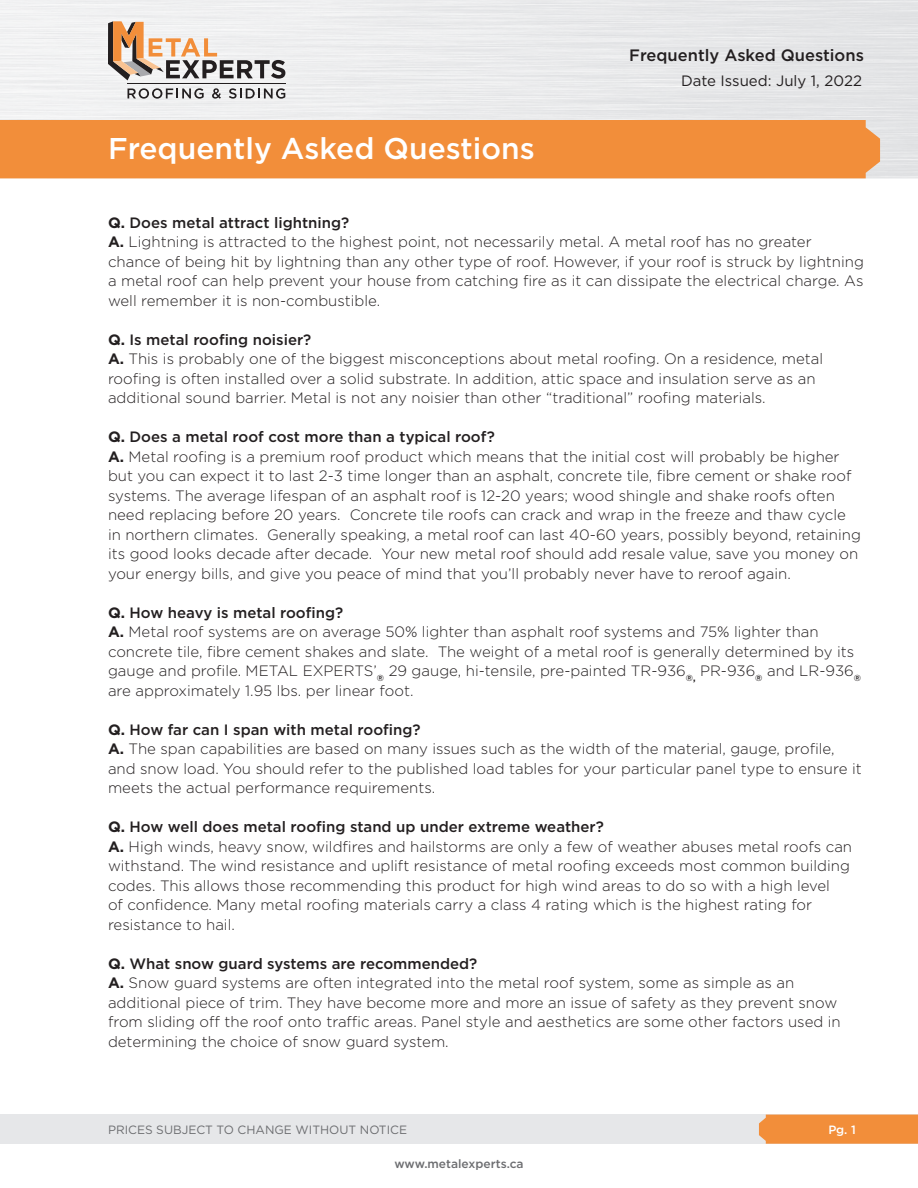
<style>
.page{position:relative;width:918px;height:1188px;background:#fff}
.page>*{position:absolute;margin:0;border:0;box-sizing:border-box;transform-origin:0 0}
.t1{font:500 30px "Gotham";color:#fff}
.t2{font:500 16.5px "Gotham";color:#231f20}
.t3{font:300 15px/19.5px "Gotham";color:#231f20}
.t4{font:500 15px "Gotham";color:#231f20}
.t5{font:15px "Gotham";color:#231f20}
.t6{font:12px "Gotham";color:#6c6d70}
.t7{font:500 12px "Gotham";color:#6c6d70}
.t8{font:500 12px "Gotham";color:#fff}
.s1{font-weight:700}
</style>
<div class="page">
<div style="left:0;top:120px;width:880px;height:58px;background:#f28e3a"></div>
<div style="left:0;top:1115px;width:918px;height:29px;background:#e6e7e9"></div>
<div style="left:759px;top:1115px;width:159px;height:29px;background:#f28e3a"></div>
<div style="left:96px;top:9px;width:201px;height:101px;background:#f0f0f1"></div>
<svg style="left:108px;top:21px;width:177px;height:59px"></svg>
<svg style="left:128px;top:88px;width:76px;height:11px"></svg>
<svg style="left:212px;top:88px;width:9px;height:11px"></svg>
<svg style="left:229px;top:88px;width:56px;height:11px"></svg>
<hr style="left:127px;top:84px;width:159px;height:1px;background:#231f20">
<p class="t1" style="left:108px;top:129px;width:428px">Frequently Asked Questions</p>
<p class="t2" style="left:629px;top:45px;width:236px">Frequently Asked Questions</p>
<p class="t5" style="left:681px;top:71px;width:183px">Date Issued: July 1, 2022</p>
<p class="t4" style="left:108px;top:213px;width:243px"><span class="s1">Q.</span> Does metal attract lightning?</p>
<p class="t3" style="left:108px;top:232px;width:757px"><span class="s1">A.</span> Lightning is attracted to the highest point, not necessarily metal. A metal roof has no greater chance of being hit by lightning than any other type of roof. However, if your roof is struck by lightning a metal roof can help prevent your house from catching fire as it can dissipate the electrical charge. As well remember it is non-combustible.</p>
<p class="t4" style="left:108px;top:330px;width:205px"><span class="s1">Q.</span> Is metal roofing noisier?</p>
<p class="t3" style="left:108px;top:349px;width:717px"><span class="s1">A.</span> This is probably one of the biggest misconceptions about metal roofing. On a residence, metal roofing is often installed over a solid substrate. In addition, attic space and insulation serve as an additional sound barrier. Metal is not any noisier than other “traditional” roofing materials.</p>
<p class="t4" style="left:108px;top:427px;width:389px"><span class="s1">Q.</span> Does a metal roof cost more than a typical roof?</p>
<p class="t3" style="left:108px;top:447px;width:754px"><span class="s1">A.</span> Metal roofing is a premium roof product which means that the initial cost will probably be higher but you can expect it to last 2-3 time longer than an asphalt, concrete tile, fibre cement or shake roof systems. The average lifespan of an asphalt roof is 12-20 years; wood shingle and shake roofs often need replacing before 20 years. Concrete tile roofs can crack and wrap in the freeze and thaw cycle in northern climates. Generally speaking, a metal roof can last 40-60 years, possibly beyond, retaining its good looks decade after decade. Your new metal roof should add resale value, save you money on your energy bills, and give you peace of mind that you’ll probably never have to reroof again.</p>
<p class="t4" style="left:108px;top:603px;width:237px"><span class="s1">Q.</span> How heavy is metal roofing?</p>
<p class="t3" style="left:108px;top:622px;width:755px"><span class="s1">A.</span> Metal roof systems are on average 50% lighter than asphalt roof systems and 75% lighter than concrete tile, fibre cement shakes and slate. The weight of a metal roof is generally determined by its gauge and profile. METAL EXPERTS’<sub>®</sub> 29 gauge, hi-tensile, pre-painted TR-936<sub>®,</sub> PR-936<sub>®</sub> and LR-936<sub>® </sub>are approximately 1.95 lbs. per linear foot.</p>
<p class="t4" style="left:108px;top:720px;width:314px"><span class="s1">Q.</span> How far can I span with metal roofing?</p>
<p class="t3" style="left:108px;top:739px;width:755px"><span class="s1">A.</span> The span capabilities are based on many issues such as the width of the material, gauge, profile, and snow load. You should refer to the published load tables for your particular panel type to ensure it meets the actual performance requirements.</p>
<p class="t4" style="left:108px;top:817px;width:497px"><span class="s1">Q.</span> How well does metal roofing stand up under extreme weather?</p>
<p class="t3" style="left:108px;top:837px;width:746px"><span class="s1">A.</span> High winds, heavy snow, wildfires and hailstorms are only a few of weather abuses metal roofs can withstand. The wind resistance and uplift resistance of metal roofing exceeds most common building codes. This allows those recommending this product for high wind areas to do so with a high level<br>of confidence. Many metal roofing materials carry a class 4 rating which is the highest rating for resistance to hail.</p>
<p class="t4" style="left:108px;top:954px;width:371px"><span class="s1">Q.</span> What snow guard systems are recommended?</p>
<p class="t3" style="left:108px;top:973px;width:734px"><span class="s1">A.</span> Snow guard systems are often integrated into the metal roof system, some as simple as an additional piece of trim. They have become more and more an issue of safety as they prevent snow from sliding off the roof onto traffic areas. Panel style and aesthetics are some other factors used in determining the choice of snow guard system.</p>
<p class="t6" style="left:108px;top:1122px;width:301px">PRICES SUBJECT TO CHANGE WITHOUT NOTICE</p>
<p class="t8" style="left:828px;top:1122px;width:29px">Pg. 1</p>
<p class="t7" style="left:394px;top:1156px;width:131px">www.metalexperts.ca</p>
</div>
